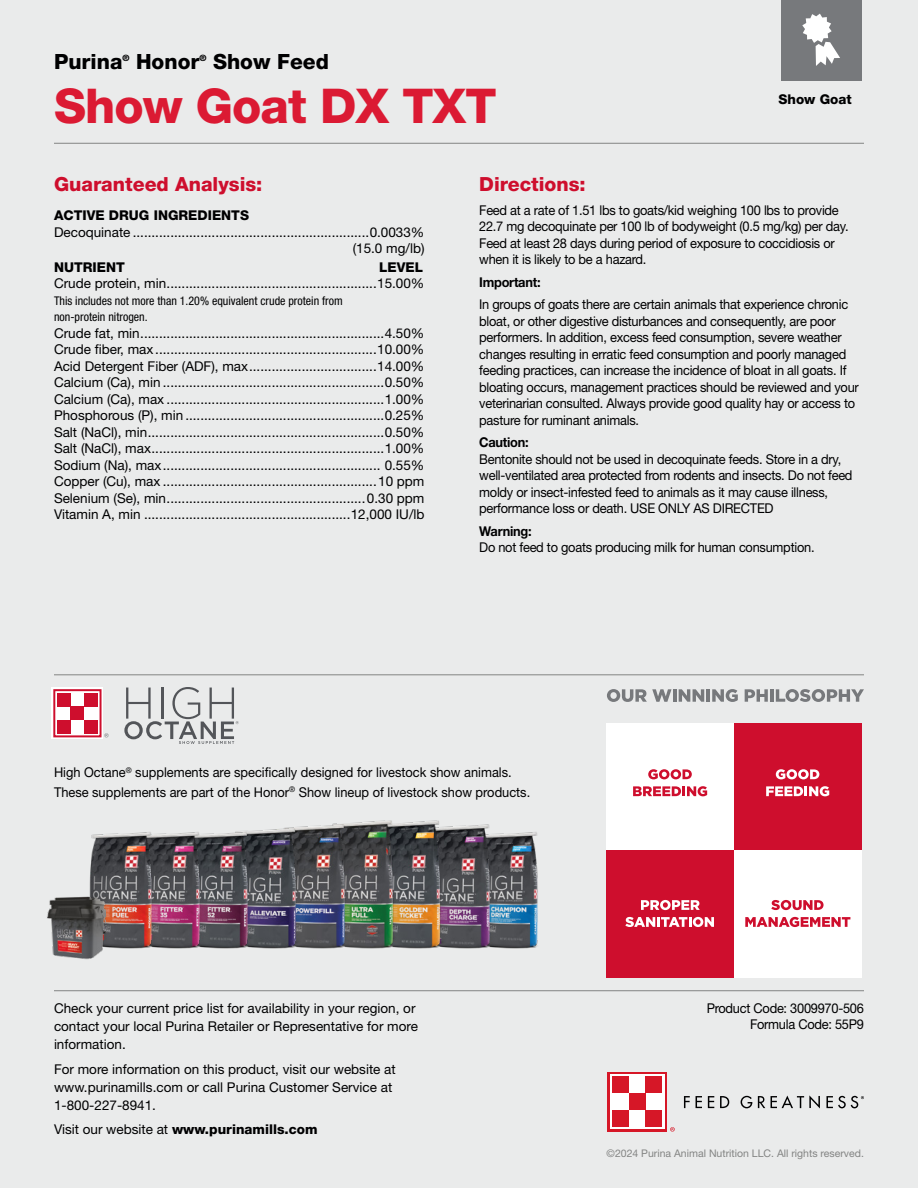
<style>
.page{position:relative;width:918px;height:1188px;background:#eaebeb}
.page>*{position:absolute;margin:0;border:0;box-sizing:border-box;transform-origin:0 0}
.t1{font:800 48px "Helvetica Neue LT Pro";letter-spacing:-.02em;color:#db1a33}
.t2{font:800 21px "Helvetica Neue LT Pro";color:#000001}
.t3{font:800 19.5px "Helvetica Neue LT Pro";color:#ce0e2d}
.t4{font:13.5px/16.5px "Helvetica Neue LT Pro";letter-spacing:-.02em;color:#000001;text-align:justify}
.t5{font:13.5px/16.5px "Helvetica Neue LT Pro";letter-spacing:-.02em;color:#000001;scale:.95 1}
.t6{font:13.5px/18px "Helvetica Neue LT Pro";color:#000001}
.t7{font:13.5px/19.5px "Helvetica Neue LT Pro";color:#000001;scale:.95 1}
.t8{font:800 13.5px "Helvetica Neue LT Pro";color:#000001}
.t9{font:700 13.5px "Helvetica Neue LT Pro";letter-spacing:-.02em;color:#000001;scale:.95 1}
.t10{font:condensed 12px/16.5px "Helvetica Neue LT Pro";color:#000001}
.t11{font:10.5px "Helvetica Neue LT Pro";color:#838483}
.t12{font:800 8.7px "Helvetica Neue LT Pro";color:#000001}
.s1{font-weight:400}
</style>
<div class="page">
<hr style="left:54px;top:990px;width:810px;height:1px;background:#838483">
<hr style="left:54px;top:143px;width:810px;height:1px;background:#838483">
<svg style="left:684px;top:1095px;width:136px;height:14px"></svg>
<div style="left:608px;top:1072px;width:59px;height:59px;background:#d61727"></div>
<div style="left:610px;top:1074px;width:55px;height:55px;background:#fff"></div>
<div style="left:612px;top:1077px;width:17px;height:16px;background:#d61727"></div>
<div style="left:646px;top:1110px;width:16px;height:17px;background:#d61727"></div>
<div style="left:612px;top:1110px;width:17px;height:17px;background:#d61727"></div>
<div style="left:646px;top:1077px;width:16px;height:16px;background:#d61727"></div>
<div style="left:629px;top:1093px;width:17px;height:17px;background:#d61727"></div>
<svg style="left:670px;top:1127px;width:5px;height:5px"></svg>
<svg style="left:826px;top:1096px;width:38px;height:12px"></svg>
<div style="left:781px;top:0;width:81px;height:81px;background:#77797c"></div>
<svg style="left:802px;top:14px;width:38px;height:52px"></svg>
<div style="left:606px;top:723px;width:128px;height:127px;background:#fff"></div>
<div style="left:734px;top:723px;width:127px;height:127px;background:#ce0e2d"></div>
<div style="left:606px;top:850px;width:128px;height:128px;background:#ce0e2d"></div>
<div style="left:734px;top:850px;width:127px;height:128px;background:#fff"></div>
<svg style="left:607px;top:689px;width:131px;height:13px"></svg>
<svg style="left:745px;top:689px;width:23px;height:13px"></svg>
<hr style="left:770px;top:689px;width:4px;height:13px;background:#77797c">
<svg style="left:776px;top:689px;width:88px;height:13px"></svg>
<svg style="left:648px;top:769px;width:44px;height:10px"></svg>
<svg style="left:633px;top:786px;width:74px;height:10px"></svg>
<svg style="left:776px;top:769px;width:43px;height:10px"></svg>
<svg style="left:766px;top:786px;width:63px;height:10px"></svg>
<svg style="left:641px;top:900px;width:59px;height:10px"></svg>
<svg style="left:625px;top:917px;width:89px;height:10px"></svg>
<svg style="left:771px;top:900px;width:53px;height:10px"></svg>
<svg style="left:745px;top:917px;width:105px;height:10px"></svg>
<hr style="left:54px;top:674px;width:810px;height:1px;background:#838483">
<div style="left:52px;top:688px;width:51px;height:51px;background:#fff"></div>
<div style="left:57px;top:693px;width:13px;height:13px;background:#ce0e2d"></div>
<div style="left:70px;top:706px;width:14px;height:14px;background:#ce0e2d"></div>
<div style="left:84px;top:693px;width:14px;height:13px;background:#ce0e2d"></div>
<div style="left:57px;top:720px;width:13px;height:14px;background:#ce0e2d"></div>
<div style="left:84px;top:720px;width:14px;height:14px;background:#ce0e2d"></div>
<div style="left:53px;top:689px;width:49px;height:48px;border:2px solid #ce0e2d"></div>
<svg style="left:104px;top:733px;width:4px;height:4px"></svg>
<svg style="left:124px;top:687px;width:115px;height:57px"></svg>
<img style="left:499px;top:832px;width:39px;height:117px">
<img style="left:450px;top:824px;width:49px;height:125px">
<img style="left:402px;top:820px;width:48px;height:129px">
<img style="left:354px;top:820px;width:48px;height:129px">
<img style="left:306px;top:823px;width:48px;height:126px">
<img style="left:258px;top:826px;width:48px;height:123px">
<img style="left:209px;top:830px;width:49px;height:119px">
<img style="left:161px;top:832px;width:48px;height:117px">
<img style="left:89px;top:832px;width:72px;height:117px">
<img style="left:47px;top:891px;width:58px;height:69px">
<h2 class="t2" style="left:54px;top:49px;width:70px">Purina</h2>
<p class="t12" style="left:122px;top:53px;width:8px">®</p>
<h2 class="t2" style="left:136px;top:49px;width:65px">Honor</h2>
<p class="t12" style="left:199px;top:53px;width:8px">®</p>
<h2 class="t2" style="left:213px;top:49px;width:117px">Show Feed</h2>
<h1 class="t1" style="left:54px;top:77px;width:444px">Show Goat DX TXT</h1>
<p class="t8" style="left:778px;top:91px;width:75px">Show Goat</p>
<h3 class="t3" style="left:54px;top:173px;width:210px">Guaranteed Analysis:</h3>
<p class="t8" style="left:54px;top:207px;width:197px">ACTIVE DRUG INGREDIENTS</p>
<p class="t6" style="left:54px;top:223px;width:372px;line-height:16.5px;text-align:right">Decoquinate ...............................................................0.0033% (15.0 mg/lb)</p>
<p class="t8" style="left:54px;top:259px;width:72px">NUTRIENT</p>
<p class="t8" style="left:379px;top:259px;width:45px">LEVEL</p>
<p class="t6" style="left:54px;top:274px;width:372px">Crude protein, min........................................................15.00%</p>
<p class="t10" style="left:54px;top:292px;width:290px">This includes not more than 1.20% equivalent crude protein from non-protein nitrogen.</p>
<p class="t4" style="left:54px;top:325px;width:372px">Crude fat, min.................................................................4.50% Crude fiber, max ...........................................................10.00% Acid Detergent Fiber (ADF), max..................................14.00% Calcium (Ca), min ...........................................................0.50% Calcium (Ca), max ..........................................................1.00% Phosphorous (P), min .....................................................0.25% Salt (NaCl), min...............................................................0.50% Salt (NaCl), max..............................................................1.00% Sodium (Na), max.......................................................... 0.55% Copper (Cu), max .........................................................10 ppm Selenium (Se), min.....................................................0.30 ppm Vitamin A, min .......................................................12,000 IU/lb</p>
<h3 class="t3" style="left:479px;top:173px;width:108px">Directions:</h3>
<p class="t5" style="left:479px;top:201px;width:390px">Feed at a rate of 1.51 lbs to goats/kid weighing 100 lbs to provide 22.7 mg decoquinate per 100 lb of bodyweight (0.5 mg/kg) per day.<br>Feed at least 28 days during period of exposure to coccidiosis or when it is likely to be a hazard.</p>
<p class="t9" style="left:479px;top:273px;width:66px">Important:</p>
<p class="t5" style="left:479px;top:296px;width:401px">In groups of goats there are certain animals that experience chronic bloat, or other digestive disturbances and consequently, are poor performers. In addition, excess feed consumption, severe weather changes resulting in erratic feed consumption and poorly managed feeding practices, can increase the incidence of bloat in all goats. If bloating occurs, management practices should be reviewed and your veterinarian consulted. Always provide good quality hay or access to pasture for ruminant animals.</p>
<p class="t9" style="left:479px;top:434px;width:54px">Caution:</p>
<p class="t5" style="left:479px;top:450px;width:394px">Bentonite should not be used in decoquinate feeds. Store in a dry, well-ventilated area protected from rodents and insects. Do not feed moldy or insect-infested feed to animals as it may cause illness, performance loss or death. USE ONLY AS DIRECTED</p>
<p class="t9" style="left:479px;top:522px;width:57px">Warning:</p>
<p class="t5" style="left:479px;top:539px;width:354px">Do not feed to goats producing milk for human consumption.</p>
<p class="t7" style="left:54px;top:762px;width:503px">High Octane<sup>®</sup> supplements are specifically designed for livestock show animals.<br>These supplements are part of the Honor<sup>®</sup> Show lineup of livestock show products.</p>
<p class="t6" style="left:54px;top:999px;width:366px">Check your current price list for availability in your region, or contact your local Purina Retailer or Representative for more information.</p>
<p class="t6" style="left:54px;top:1060px;width:343px">For more information on this product, visit our website at www.purinamills.com or call Purina Customer Service at<br>1-800-227-8941.</p>
<p class="t8" style="left:54px;top:1122px;width:265px"><span class="s1">Visit our website at</span> www.purinamills.com</p>
<p class="t5" style="left:707px;top:1000px;width:167px;text-align:right">Product Code: 3009970-506<br>Formula Code: 55P9</p>
<p class="t11" style="left:607px;top:1146px;width:259px">©2024 Purina Animal Nutrition LLC. All rights reserved.</p>
</div>
